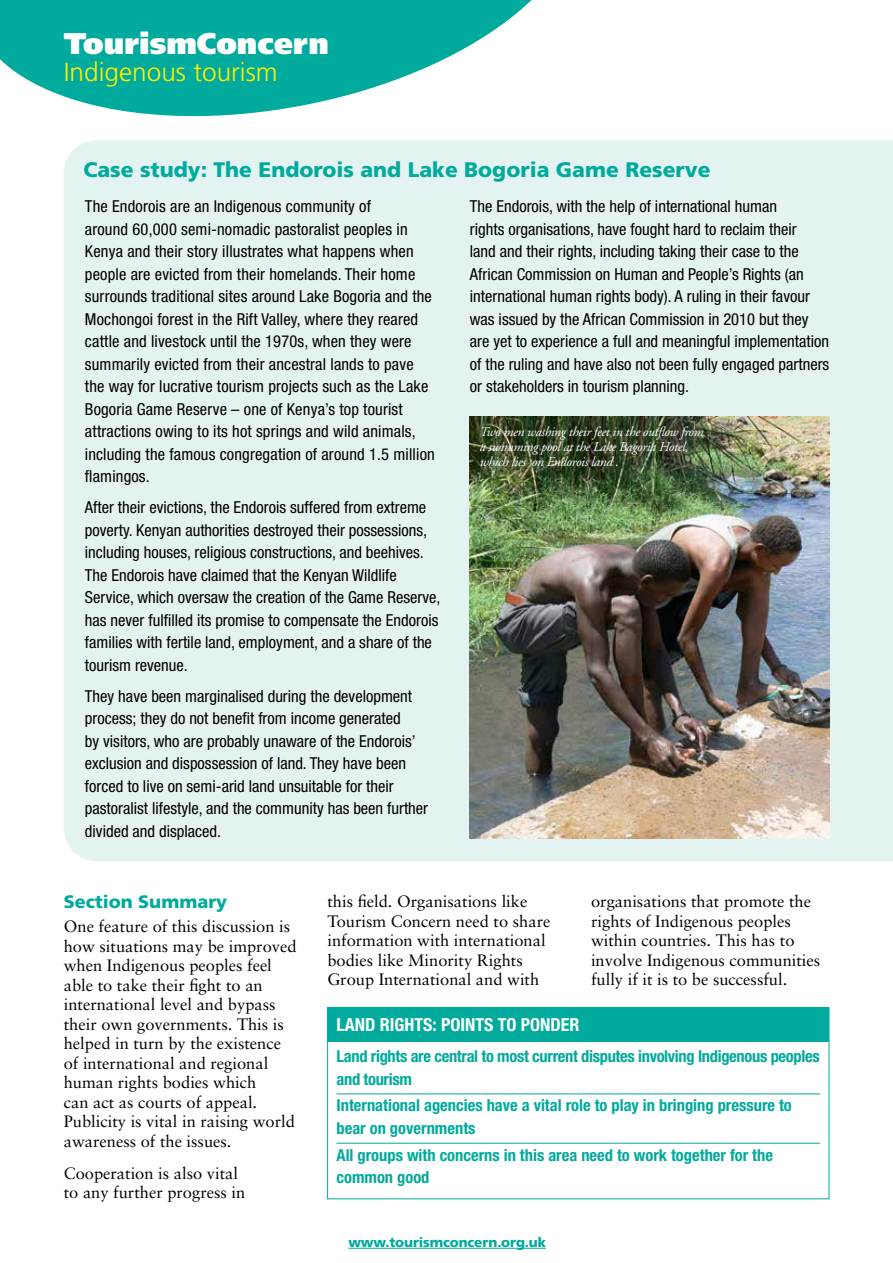
<style>
.page{position:relative;width:893px;height:1263px;background:#fff}
.page>*{position:absolute;margin:0;border:0;box-sizing:border-box;transform-origin:0 0}
.t1{font:900 30px "Frutiger";color:#fff}
.t2{font:300 26.25px "Frutiger";color:#fff200}
.t3{font:900 21px "Frutiger";color:#00aa9d}
.t4{font:700 condensed 18px "Helvetica Neue";color:#fff}
.t5{font:900 18px "Frutiger";color:#00aa9d}
.t6{font:condensed 16.5px/22.5px "Helvetica Neue";color:#000}
.t7{font:16.5px/19.5px "Sabon";color:#000}
.t8{font:700 condensed 16.5px/22.5px "Helvetica Neue";color:#00aa9d}
.t9{font:700 condensed 16.5px/22.5px "Helvetica Neue";letter-spacing:-.02em;color:#00aa9d}
.t10{font:italic 13.5px/15px "Adobe Garamond";letter-spacing:-.02em;color:#fff}
.t11{font:900 13.5px "Frutiger";letter-spacing:-.01em;color:#00aa9d}
</style>
<div class="page">
<svg style="left:0;top:0;width:532px;height:117px;fill:#00aa9d"></svg>
<div style="left:64px;top:140px;width:829px;height:721px;background:#e3f3f1"></div>
<img style="left:470px;top:417px;width:359px;height:421px">
<div style="left:327px;top:1008px;width:502px;height:34px;background:#00aa9d"></div>
<hr style="left:336px;top:1093px;width:484px;height:1px;background:#00aa9d">
<hr style="left:336px;top:1143px;width:484px;height:1px;background:#00aa9d">
<div style="left:327px;top:1008px;width:502px;height:191px;border:1px solid #00aa9d"></div>
<hr style="left:348px;top:1248px;width:198px;height:1px;background:#00aa9d">
<h1 class="t1" style="left:64px;top:25px;width:267px">TourismConcern</h1>
<h2 class="t2" style="left:64px;top:57px;width:215px">Indigenous tourism</h2>
<p class="t3" style="left:83px;top:157px;width:629px">Case study: The Endorois and Lake Bogoria Game Reserve</p>
<p class="t6" style="left:85px;top:195px;width:351px">The Endorois are an Indigenous community of<br>around 60,000 semi-nomadic pastoralist peoples in Kenya and their story illustrates what happens when people are evicted from their homelands. Their home surrounds traditional sites around Lake Bogoria and the Mochongoi forest in the Rift Valley, where they reared cattle and livestock until the 1970s, when they were summarily evicted from their ancestral lands to pave the way for lucrative tourism projects such as the Lake Bogoria Game Reserve – one of Kenya’s top tourist attractions owing to its hot springs and wild animals, including the famous congregation of around 1.5 million flamingos.</p>
<p class="t6" style="left:85px;top:496px;width:357px">After their evictions, the Endorois suffered from extreme poverty. Kenyan authorities destroyed their possessions, including houses, religious constructions, and beehives.<br>The Endorois have claimed that the Kenyan Wildlife Service, which oversaw the creation of the Game Reserve, has never fulfilled its promise to compensate the Endorois families with fertile land, employment, and a share of the tourism revenue.</p>
<p class="t6" style="left:85px;top:684px;width:345px">They have been marginalised during the development process; they do not benefit from income generated<br>by visitors, who are probably unaware of the Endorois’ exclusion and dispossession of land. They have been forced to live on semi-arid land unsuitable for their pastoralist lifestyle, and the community has been further divided and displaced.</p>
<p class="t6" style="left:470px;top:195px;width:361px">The Endorois, with the help of international human<br>rights organisations, have fought hard to reclaim their<br>land and their rights, including taking their case to the African Commission on Human and People’s Rights (an international human rights body). A ruling in their favour was issued by the African Commission in 2010 but they are yet to experience a full and meaningful implementation of the ruling and have also not been fully engaged partners or stakeholders in tourism planning.</p>
<p class="t10" style="left:480px;top:424px;width:225px">Two men washing their feet in the outflow from a swimming pool at the Lake Bagoria Hotel, which lies on Endorois land .</p>
<p class="t5" style="left:64px;top:891px;width:165px">Section Summary</p>
<p class="t7" style="left:64px;top:916px;width:234px">One feature of this discussion is how situations may be improved when Indigenous peoples feel able to take their fight to an international level and bypass their own governments. This is helped in turn by the existence of international and regional human rights bodies which<br>can act as courts of appeal.<br>Publicity is vital in raising world awareness of the issues.</p>
<p class="t7" style="left:64px;top:1163px;width:183px">Cooperation is also vital to any further progress in</p>
<p class="t7" style="left:327px;top:891px;width:224px">this field. Organisations like<br>Tourism Concern need to share information with international bodies like Minority Rights<br>Group International and with</p>
<p class="t7" style="left:591px;top:891px;width:231px">organisations that promote the rights of Indigenous peoples within countries. This has to involve Indigenous communities fully if it is to be successful.</p>
<p class="t4" style="left:336px;top:1014px;width:244px">LAND RIGHTS: POINTS TO PONDER</p>
<p class="t9" style="left:336px;top:1045px;width:485px">Land rights are central to most current disputes involving Indigenous peoples and tourism</p>
<p class="t8" style="left:336px;top:1094px;width:457px">International agencies have a vital role to play in bringing pressure to bear on governments</p>
<p class="t8" style="left:336px;top:1143px;width:438px">All groups with concerns in this area need to work together for the common good</p>
<p class="t11" style="left:348px;top:1234px;width:199px">www.tourismconcern.org.uk</p>
</div>
